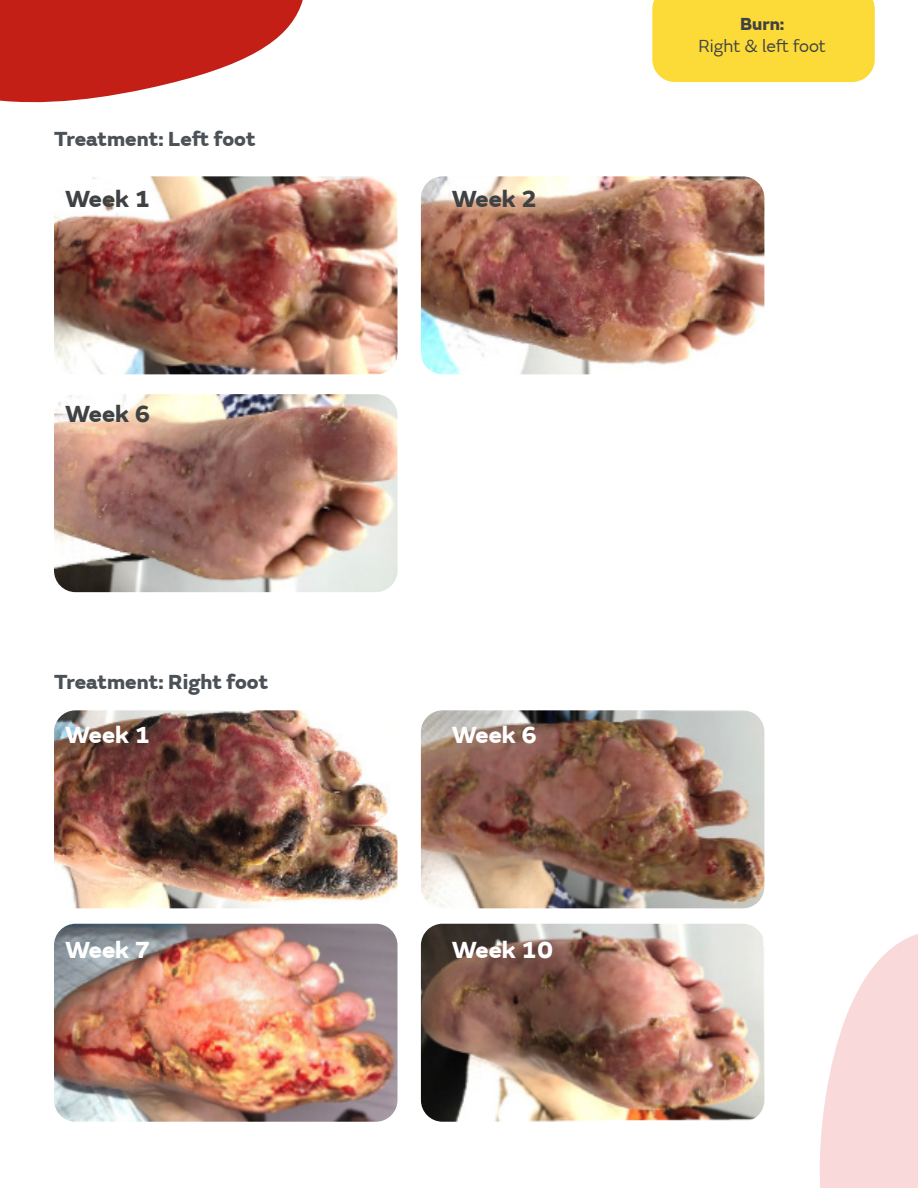
<style>
.page{position:relative;width:918px;height:1188px;background:#fff}
.page>*{position:absolute;margin:0;border:0;box-sizing:border-box;transform-origin:0 0}
.t1{font:800 24px "SN Emeric";color:#fff}
.t2{font:800 24px "SN Emeric";color:#3f4143}
.t3{font:800 21px "SN Emeric";color:#4b5156}
.t4{font:18px "SN Emeric";color:#3f4143}
.t5{font:800 18px "SN Emeric";color:#3f4143}
</style>
<div class="page">
<svg style="left:0;top:0;width:303px;height:103px;fill:#c31f16"></svg>
<div style="left:652px;top:0;width:223px;height:82px;background:#fcdb39"></div>
<img style="left:54px;top:176px;width:344px;height:198px">
<img style="left:421px;top:176px;width:343px;height:198px">
<img style="left:54px;top:394px;width:344px;height:198px">
<img style="left:54px;top:710px;width:344px;height:198px">
<img style="left:421px;top:710px;width:343px;height:198px">
<img style="left:54px;top:924px;width:344px;height:198px">
<img style="left:421px;top:924px;width:343px;height:198px">
<svg style="left:819px;top:934px;width:99px;height:254px"></svg>
<p class="t3" style="left:54px;top:125px;width:203px">Treatment: Left foot</p>
<p class="t2" style="left:65px;top:183px;width:87px">Week 1</p>
<p class="t2" style="left:65px;top:399px;width:87px">Week 6</p>
<p class="t3" style="left:54px;top:668px;width:216px">Treatment: Right foot</p>
<p class="t1" style="left:65px;top:719px;width:87px">Week 1</p>
<p class="t1" style="left:65px;top:934px;width:87px">Week 7</p>
<p class="t2" style="left:452px;top:183px;width:87px">Week 2</p>
<p class="t5" style="left:740px;top:12px;width:46px">Burn:</p>
<p class="t4" style="left:698px;top:35px;width:129px">Right &amp; left foot</p>
<p class="t1" style="left:452px;top:719px;width:87px">Week 6</p>
<p class="t1" style="left:452px;top:934px;width:103px">Week 10</p>
</div>
